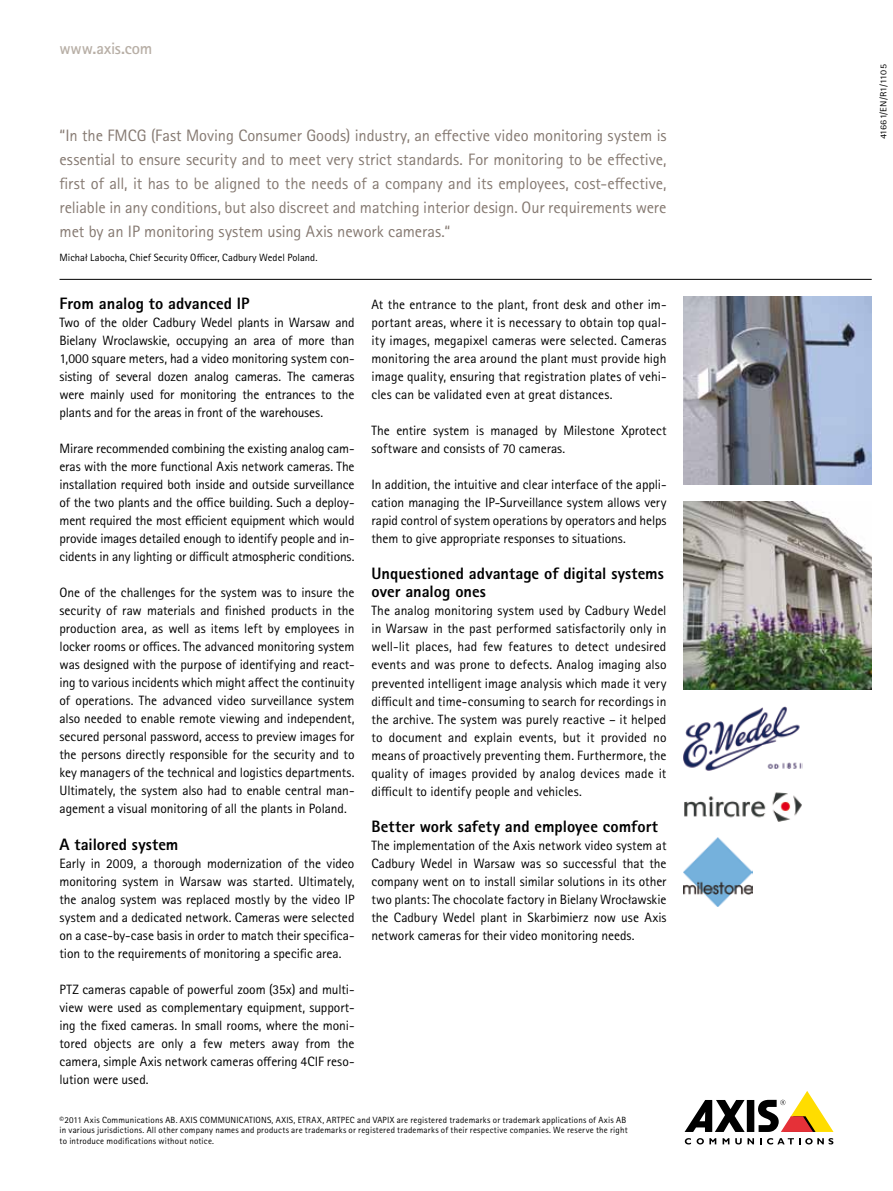
<style>
.page{position:relative;width:893px;height:1191px;background:#fff}
.page>*{position:absolute;margin:0;border:0;box-sizing:border-box;transform-origin:0 0}
.t1{font:16.5px/24px "Rotis Sans Serif Pro";letter-spacing:-.005em;color:#857971;text-align:justify}
.t2{font:800 16.5px/18px "Rotis Sans Serif Pro";color:#000}
.t3{font:700 16.5px "Rotis Sans Serif Pro";letter-spacing:-.01em;color:#b8afa6}
.t4{font:13.5px/18px "Rotis Sans Serif Pro";letter-spacing:-.005em;color:#000;text-align:justify}
.t5{font:10.5px "Rotis Sans Serif Pro";letter-spacing:.005em;color:#000}
.t6{font:9px/10.8px "Rotis Sans Serif Pro";letter-spacing:.02em;color:#000}
.t7{font:9px "Rotis Sans Serif Pro";letter-spacing:-.01em;color:#000;scale:1.12 1}
</style>
<div class="page">
<div style="left:747px;top:1100px;width:7px;height:32px;background:#000"></div>
<svg style="left:685px;top:1100px;width:60px;height:32px"></svg>
<svg style="left:758px;top:1091px;width:75px;height:41px"></svg>
<svg style="left:685px;top:1138px;width:6px;height:6px"></svg>
<svg style="left:697px;top:1138px;width:19px;height:6px"></svg>
<svg style="left:723px;top:1138px;width:6px;height:6px"></svg>
<svg style="left:735px;top:1138px;width:19px;height:6px"></svg>
<svg style="left:760px;top:1138px;width:73px;height:6px"></svg>
<hr style="left:60px;top:279px;width:812px;height:1px;background:#000">
<img style="left:684px;top:792px;width:118px;height:30px">
<img style="left:684px;top:296px;width:188px;height:188px">
<img style="left:684px;top:501px;width:188px;height:188px">
<img style="left:684px;top:838px;width:68px;height:68px">
<img style="left:684px;top:706px;width:119px;height:65px">
<p class="t3" style="left:60px;top:38px;width:94px">www.axis.com</p>
<p class="t1" style="left:60px;top:124px;width:608px">“In the FMCG (Fast Moving Consumer Goods) industry, an effective video monitoring system is</p>
<p class="t1" style="left:60px;top:148px;width:608px">essential to ensure security and to meet very strict standards. For monitoring to be effective, first of all, it has to be aligned to the needs of a company and its employees, cost-effective, reliable in any conditions, but also discreet and matching interior design. Our requirements were met by an IP monitoring system using Axis nework cameras.“</p>
<p class="t5" style="left:60px;top:251px;width:260px">Michał Labocha, Chief Security Officer, Cadbury Wedel Poland.</p>
<p class="t2" style="left:60px;top:295px;width:191px">From analog to advanced IP</p>
<p class="t4" style="left:60px;top:314px;width:296px">Two of the older Cadbury Wedel plants in Warsaw and Bielany Wroclawskie, occupying an area of more than 1,000 square meters, had a video monitoring system con&shy;sisting of several dozen analog cameras. The cameras were mainly used for monitoring the entrances to the plants and for the areas in front of the warehouses.</p>
<p class="t4" style="left:60px;top:440px;width:297px">Mirare recommended combining the existing analog cam&shy;eras with the more functional Axis network cameras. The installation required both inside and outside surveillance of the two plants and the office building. Such a deploy&shy;ment required the most efficient equipment which would provide images detailed enough to identify people and in&shy;cidents in any lighting or difficult atmospheric conditions.</p>
<p class="t4" style="left:60px;top:584px;width:297px">One of the challenges for the system was to insure the security of raw materials and finished products in the production area, as well as items left by employees in locker rooms or offices. The advanced monitoring system was designed with the purpose of identifying and react&shy;ing to various incidents which might affect the continuity of operations. The advanced video surveillance system also needed to enable remote viewing and independent, secured personal password, access to preview images for the persons directly responsible for the security and to key managers of the technical and logistics departments.<br>Ultimately, the system also had to enable central man&shy;agement a visual monitoring of all the plants in Poland.</p>
<p class="t2" style="left:60px;top:835px;width:120px">A tailored system</p>
<p class="t4" style="left:60px;top:854px;width:296px">Early in 2009, a thorough modernization of the video monitoring system in Warsaw was started. Ultimately, the analog system was replaced mostly by the video IP system and a dedicated network. Cameras were selected on a case-by-case basis in order to match their specifica&shy;tion to the requirements of monitoring a specific area.</p>
<p class="t4" style="left:60px;top:980px;width:296px">PTZ cameras capable of powerful zoom (35x) and multi&shy;view were used as complementary equipment, support&shy;ing the fixed cameras. In small rooms, where the moni&shy;tored objects are only a few meters away from the camera, simple Axis network cameras offering 4CIF reso&shy;lution were used.</p>
<p class="t4" style="left:372px;top:296px;width:296px">At the entrance to the plant, front desk and other im&shy;portant areas, where it is necessary to obtain top qual&shy;ity images, megapixel cameras were selected. Cameras monitoring the area around the plant must provide high image quality, ensuring that registration plates of vehi&shy;cles can be validated even at great distances.</p>
<p class="t4" style="left:372px;top:422px;width:296px">The entire system is managed by Milestone Xprotect software and consists of 70 cameras.</p>
<p class="t4" style="left:372px;top:476px;width:297px">In addition, the intuitive and clear interface of the appli&shy;cation managing the IP-Surveillance system allows very rapid control of system operations by operators and helps them to give appropriate responses to situations.</p>
<p class="t2" style="left:372px;top:565px;width:294px">Unquestioned advantage of digital systems over analog ones</p>
<p class="t4" style="left:372px;top:602px;width:296px">The analog monitoring system used by Cadbury Wedel in Warsaw in the past performed satisfactorily only in well-lit places, had few features to detect undesired events and was prone to defects. Analog imaging also prevented intelligent image analysis which made it very difficult and time-consuming to search for recordings in the archive. The system was purely reactive – it helped to document and explain events, but it provided no means of proactively preventing them. Furthermore, the quality of images provided by analog devices made it difficult to identify people and vehicles.</p>
<p class="t2" style="left:372px;top:817px;width:288px">Better work safety and employee comfort</p>
<p class="t4" style="left:372px;top:836px;width:296px">The implementation of the Axis network video system at Cadbury Wedel in Warsaw was so successful that the company went on to install similar solutions in its other two plants: The chocolate factory in Bielany Wrocławskie the Cadbury Wedel plant in Skarbimierz now use Axis network cameras for their video monitoring needs.</p>
<p class="t6" style="left:60px;top:1114px;width:570px">©2011 Axis Communications AB. AXIS COMMUNICATIONS, AXIS, ETRAX, ARTPEC and VAPIX are registered trademarks or trademark applications of Axis AB in various jurisdictions. All other company names and products are trademarks or registered trademarks of their respective companies. We reserve the right to introduce modifications without notice.</p>
<p class="t7" style="left:878px;top:139px;width:68px;rotate:-90deg">41661/EN/R1/1105</p>
</div>
